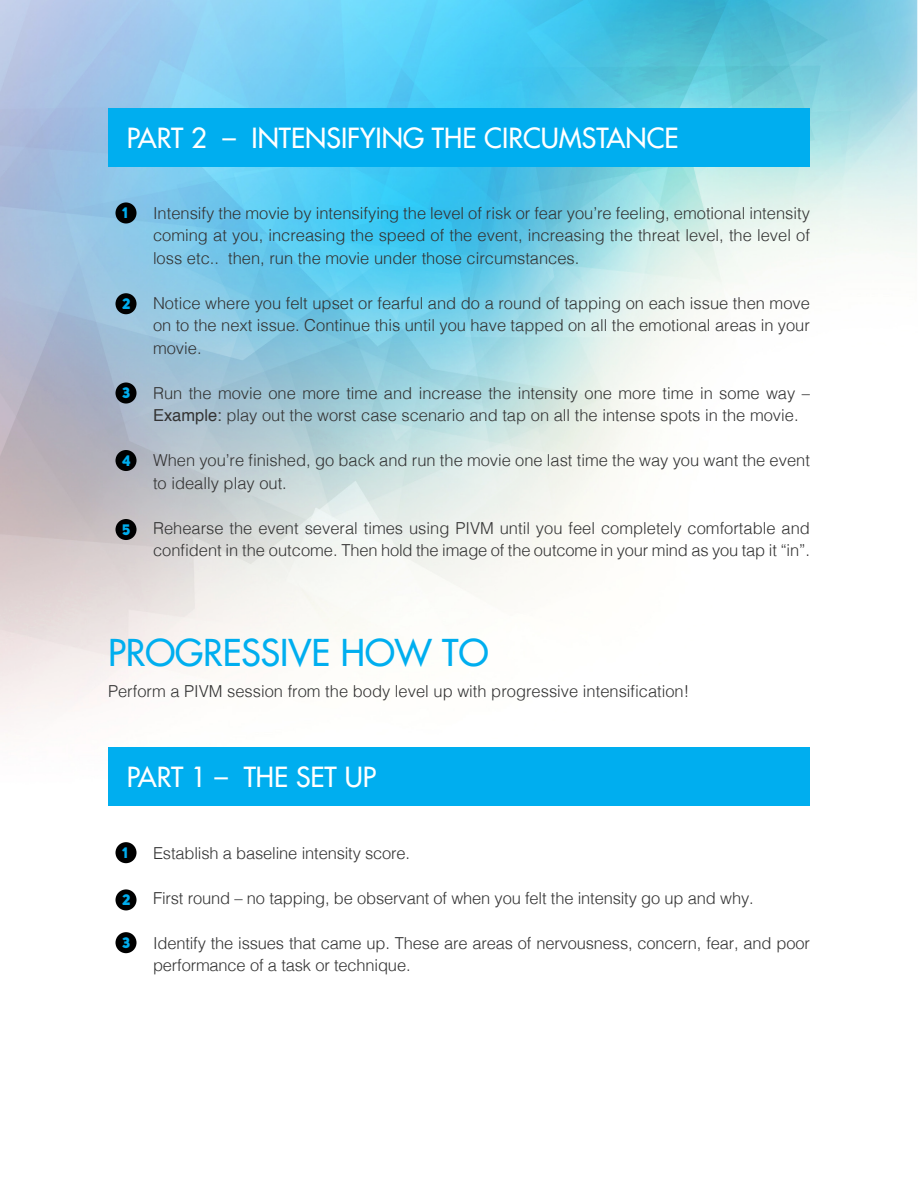
<style>
.page{position:relative;width:918px;height:1188px;background:#fff}
.page>*{position:absolute;margin:0;border:0;box-sizing:border-box;transform-origin:0 0}
.t1{font:36px "Futura LT";color:#00aeef}
.t2{font:27px "Futura LT";color:#fff}
.t3{font:300 16.5px/22.5px "Helvetica";color:#333}
.t4{font:15px "Uni Sans Heavy CAPS";color:#00aeef}
.s1{font-weight:400}
</style>
<div class="page">
<img style="left:0;top:0;width:918px;height:954px">
<div style="left:115px;top:293px;width:22px;height:21px;background:#000;border-radius:50%"></div>
<div style="left:115px;top:889px;width:22px;height:21px;background:#000;border-radius:50%"></div>
<div style="left:115px;top:383px;width:22px;height:21px;background:#000;border-radius:50%"></div>
<div style="left:115px;top:932px;width:22px;height:21px;background:#000;border-radius:50%"></div>
<div style="left:115px;top:450px;width:22px;height:21px;background:#000;border-radius:50%"></div>
<div style="left:115px;top:519px;width:22px;height:21px;background:#000;border-radius:50%"></div>
<div style="left:108px;top:108px;width:702px;height:58px;background:#00aeef"></div>
<div style="left:108px;top:748px;width:702px;height:58px;background:#00aeef"></div>
<div style="left:115px;top:202px;width:22px;height:22px;background:#000;border-radius:50%"></div>
<div style="left:115px;top:842px;width:22px;height:21px;background:#000;border-radius:50%"></div>
<p class="t2" style="left:127px;top:120px;width:553px">PART 2 – INTENSIFYING THE CIRCUMSTANCE</p>
<p class="t4" style="left:122px;top:203px;width:7px">1</p>
<p class="t4" style="left:122px;top:294px;width:10px">2</p>
<p class="t4" style="left:122px;top:383px;width:10px">3</p>
<p class="t4" style="left:122px;top:451px;width:10px">4</p>
<p class="t4" style="left:122px;top:520px;width:10px">5</p>
<p class="t3" style="left:153px;top:201px;width:659px;text-align:justify">Intensify the movie by intensifying the level of risk or fear you’re feeling, emotional intensity coming at you, increasing the speed of the event, increasing the threat level, the level of loss etc.. then, run the movie under those circumstances.</p>
<p class="t3" style="left:153px;top:291px;width:659px;text-align:justify">Notice where you felt upset or fearful and do a round of tapping on each issue then move on to the next issue. Continue this until you have tapped on all the emotional areas in your movie.</p>
<p class="t3" style="left:153px;top:381px;width:659px">Run the movie one more time and increase the intensity one more time in some way –<br><span class="s1">Example:</span> play out the worst case scenario and tap on all the intense spots in the movie.</p>
<p class="t3" style="left:153px;top:448px;width:659px">When you’re finished, go back and run the movie one last time the way you want the event to ideally play out.</p>
<p class="t3" style="left:153px;top:516px;width:659px">Rehearse the event several times using PIVM until you feel completely comfortable and confident in the outcome. Then hold the image of the outcome in your mind as you tap it “in”.</p>
<p class="t1" style="left:108px;top:629px;width:382px">PROGRESSIVE HOW TO</p>
<p class="t3" style="left:108px;top:679px;width:583px">Perform a PIVM session from the body level up with progressive intensification!</p>
<p class="t2" style="left:127px;top:760px;width:251px">PART 1 – THE SET UP</p>
<p class="t4" style="left:122px;top:843px;width:7px">1</p>
<p class="t4" style="left:122px;top:890px;width:10px">2</p>
<p class="t4" style="left:122px;top:933px;width:10px">3</p>
<p class="t3" style="left:153px;top:841px;width:259px">Establish a baseline intensity score.</p>
<p class="t3" style="left:153px;top:886px;width:602px">First round – no tapping, be observant of when you felt the intensity go up and why.</p>
<p class="t3" style="left:153px;top:931px;width:659px">Identify the issues that came up. These are areas of nervousness, concern, fear, and poor performance of a task or technique.</p>
</div>
